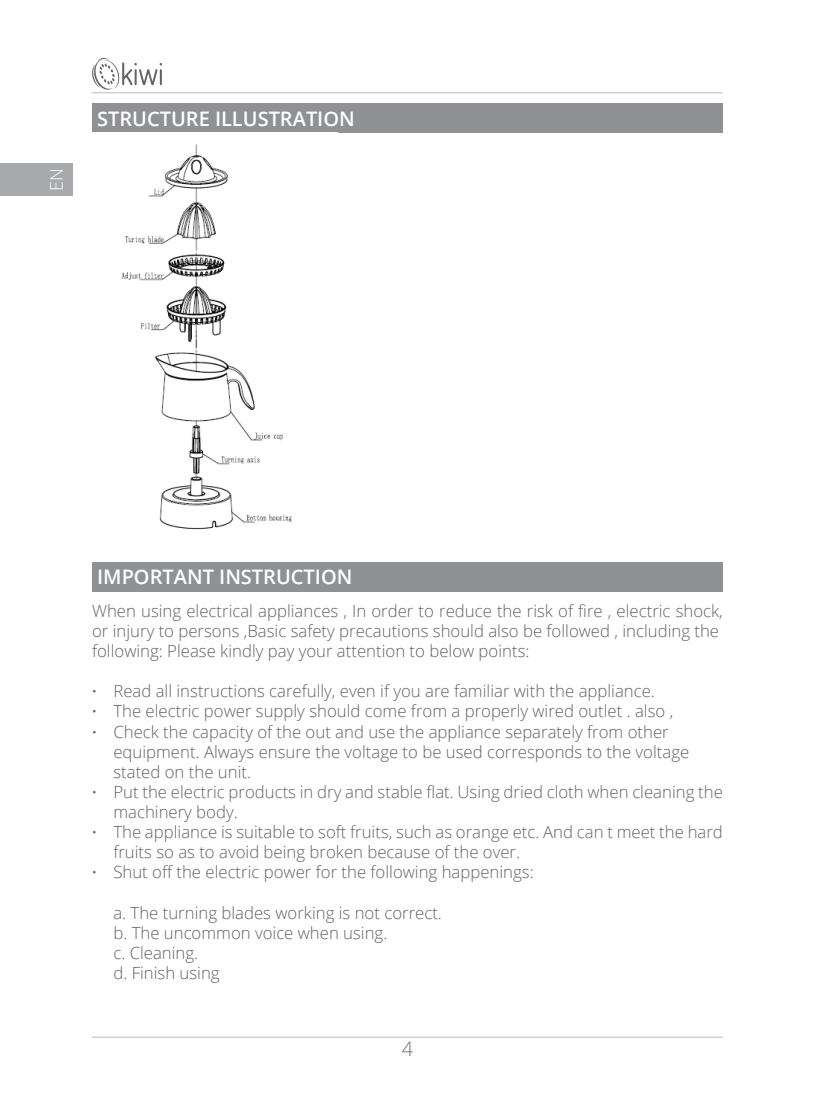
<style>
.page{position:relative;width:815px;height:1120px;background:#fff}
.page>*{position:absolute;margin:0;border:0;box-sizing:border-box;transform-origin:0 0}
.t1{font:600 20px "Open Sans";color:#fff}
.t2{font:300 20px "Open Sans";color:#6c6d70}
.t3{font:300 17.5px "Open Sans";color:#fff}
.t4{font:300 16.75px/20px "Open Sans";color:#616164}
.s1{font-weight:600}
</style>
<div class="page">
<hr style="left:92px;top:1036px;width:631px;height:2px;background:#c7c8ca">
<hr style="left:92px;top:92px;width:631px;height:1px;background:#c7c8ca">
<svg style="left:92px;top:58px;width:70px;height:32px"></svg>
<div style="left:0;top:163px;width:72px;height:33px;background:#a8a9ad"></div>
<div style="left:92px;top:103px;width:631px;height:30px;background:#8f9194"></div>
<div style="left:92px;top:561px;width:631px;height:30px;background:#8f9194"></div>
<img style="left:121px;top:144px;width:171px;height:386px">
<p class="t3" style="left:45px;top:191px;width:24px;rotate:-90deg">EN</p>
<p class="t1" style="left:97px;top:105px;width:259px">STRUCTURE ILLUSTRATION</p>
<p class="t1" style="left:97px;top:563px;width:257px">IMPORTANT INSTRUCTION</p>
<p class="t4" style="left:92px;top:600px;width:632px">When using electrical appliances , In order to reduce the risk of fire , electric shock, or injury to persons ,Basic safety precautions should also be followed , including the following: Please kindly pay your attention to below points:</p>
<p class="t4" style="left:92px;top:681px;width:564px"><span class="s1">·</span> Read all instructions carefully, even if you are familiar with the appliance.</p>
<p class="t4" style="left:92px;top:701px;width:583px"><span class="s1">·</span> The electric power supply should come from a properly wired outlet . also ,</p>
<p class="t4" style="left:92px;top:721px;width:578px"><span class="s1">·</span> Check the capacity of the out and use the appliance separately from other</p>
<p class="t4" style="left:113px;top:741px;width:577px">equipment. Always ensure the voltage to be used corresponds to the voltage</p>
<p class="t4" style="left:113px;top:761px;width:139px">stated on the unit.</p>
<p class="t4" style="left:92px;top:781px;width:632px"><span class="s1">·</span> Put the electric products in dry and stable flat. Using dried cloth when cleaning the</p>
<p class="t4" style="left:113px;top:801px;width:126px">machinery body.</p>
<p class="t4" style="left:92px;top:821px;width:632px"><span class="s1">·</span> The appliance is suitable to soft fruits, such as orange etc. And can t meet the hard</p>
<p class="t4" style="left:113px;top:841px;width:408px">fruits so as to avoid being broken because of the over.</p>
<p class="t4" style="left:92px;top:862px;width:443px"><span class="s1">·</span> Shut off the electric power for the following happenings:</p>
<p class="t4" style="left:113px;top:902px;width:330px">a. The turning blades working is not correct. b. The uncommon voice when using.<br>c. Cleaning.<br>d. Finish using</p>
<p class="t2" style="left:402px;top:1035px;width:13px">4</p>
</div>
